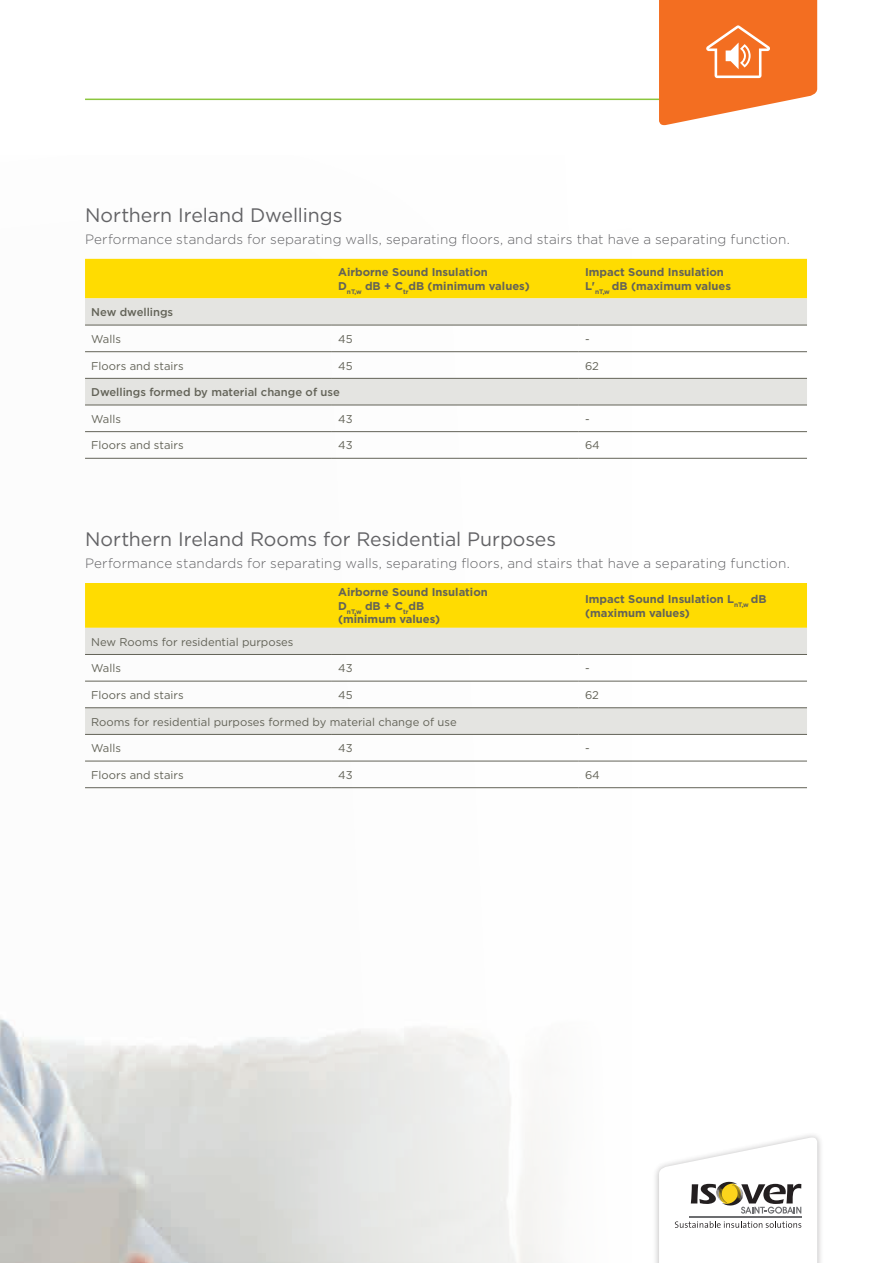
<style>
.page{position:relative;width:893px;height:1263px;background:#fff}
.page>*{position:absolute;margin:0;border:0;box-sizing:border-box;transform-origin:0 0}
.Table_Title{font:19.5px "Gotham";letter-spacing:-.005em;color:#636366}
.Body_Text_-_New{font:300 13.5px "Gotham";letter-spacing:.01em;color:#636366}
.Table_Body_-_new{font:11.25px "Gotham";color:#636358}
.Table_Header_-_New{font:700 11.25px/13.5px "Gotham";color:#636358}
.Table_Body_-_new-2{font:500 11.25px "Gotham";color:#636358}
</style>
<div class="page">
<img style="left:0;top:258px;width:631px;height:1005px">
<div style="left:85px;top:259px;width:722px;height:39px;background:#ffdc01"></div>
<svg style="left:85px;top:298px;width:722px;height:107px;fill:#e4e4e1"></svg>
<hr style="left:85px;top:351px;width:247px;height:1px;background:#636358">
<hr style="left:332px;top:351px;width:247px;height:1px;background:#636358">
<hr style="left:579px;top:351px;width:228px;height:1px;background:#636358">
<hr style="left:85px;top:431px;width:247px;height:1px;background:#636358">
<hr style="left:332px;top:431px;width:247px;height:1px;background:#636358">
<hr style="left:579px;top:431px;width:228px;height:1px;background:#636358">
<hr style="left:85px;top:458px;width:247px;height:1px;background:#636358">
<hr style="left:332px;top:458px;width:247px;height:1px;background:#636358">
<hr style="left:579px;top:458px;width:228px;height:1px;background:#636358">
<hr style="left:85px;top:325px;width:247px;height:1px;background:#636358">
<hr style="left:332px;top:325px;width:247px;height:1px;background:#636358">
<hr style="left:579px;top:325px;width:228px;height:1px;background:#636358">
<hr style="left:85px;top:378px;width:247px;height:1px;background:#636358">
<hr style="left:332px;top:378px;width:247px;height:1px;background:#636358">
<hr style="left:579px;top:378px;width:228px;height:1px;background:#636358">
<hr style="left:85px;top:405px;width:247px;height:1px;background:#636358">
<hr style="left:332px;top:405px;width:247px;height:1px;background:#636358">
<hr style="left:579px;top:405px;width:228px;height:1px;background:#636358">
<div style="left:85px;top:583px;width:722px;height:45px;background:#ffdc01"></div>
<svg style="left:85px;top:628px;width:722px;height:106px;fill:#e4e4e1"></svg>
<hr style="left:85px;top:681px;width:247px;height:1px;background:#636358">
<hr style="left:332px;top:681px;width:247px;height:1px;background:#636358">
<hr style="left:579px;top:681px;width:228px;height:1px;background:#636358">
<hr style="left:85px;top:761px;width:247px;height:1px;background:#636358">
<hr style="left:332px;top:761px;width:247px;height:1px;background:#636358">
<hr style="left:579px;top:761px;width:228px;height:1px;background:#636358">
<hr style="left:85px;top:787px;width:247px;height:1px;background:#636358">
<hr style="left:332px;top:787px;width:247px;height:1px;background:#636358">
<hr style="left:579px;top:787px;width:228px;height:1px;background:#636358">
<hr style="left:85px;top:654px;width:247px;height:1px;background:#636358">
<hr style="left:332px;top:654px;width:247px;height:1px;background:#636358">
<hr style="left:579px;top:654px;width:228px;height:1px;background:#636358">
<hr style="left:85px;top:707px;width:247px;height:1px;background:#636358">
<hr style="left:332px;top:707px;width:247px;height:1px;background:#636358">
<hr style="left:579px;top:707px;width:228px;height:1px;background:#636358">
<hr style="left:85px;top:734px;width:247px;height:1px;background:#636358">
<hr style="left:332px;top:734px;width:247px;height:1px;background:#636358">
<hr style="left:579px;top:734px;width:228px;height:1px;background:#636358">
<hr style="left:85px;top:99px;width:661px;height:1px;background:#8bc63e">
<div style="left:652px;top:1131px;width:172px;height:132px;background:#231f20;opacity:.3"></div>
<svg style="left:659px;top:1136px;width:158px;height:127px"></svg>
<svg style="left:659px;top:0;width:158px;height:126px"></svg>
<p class="Table_Title" style="left:85px;top:202px;width:259px">Northern Ireland Dwellings</p>
<p class="Body_Text_-_New" style="left:85px;top:231px;width:706px">Performance standards for separating walls, separating floors, and stairs that have a separating function.</p>
<p class="Table_Header_-_New" style="left:338px;top:266px;width:193px">Airborne Sound Insulation<br>D<sub>nT,w</sub> dB + C<sub>tr</sub>dB (minimum values)</p>
<p class="Table_Header_-_New" style="left:585px;top:266px;width:148px">Impact Sound Insulation<br>L'<sub>nT,w</sub> dB (maximum values</p>
<p class="Table_Body_-_new-2" style="left:91px;top:305px;width:84px">New dwellings</p>
<p class="Table_Body_-_new" style="left:91px;top:332px;width:31px">Walls</p>
<p class="Table_Body_-_new" style="left:338px;top:332px;width:16px">45</p>
<p class="Table_Body_-_new" style="left:585px;top:332px;width:6px">-</p>
<p class="Table_Body_-_new" style="left:91px;top:358px;width:94px">Floors and stairs</p>
<p class="Table_Body_-_new" style="left:338px;top:358px;width:16px">45</p>
<p class="Table_Body_-_new" style="left:585px;top:358px;width:16px">62</p>
<p class="Table_Body_-_new-2" style="left:91px;top:385px;width:250px">Dwellings formed by material change of use</p>
<p class="Table_Body_-_new" style="left:91px;top:412px;width:31px">Walls</p>
<p class="Table_Body_-_new" style="left:338px;top:412px;width:16px">43</p>
<p class="Table_Body_-_new" style="left:585px;top:412px;width:6px">-</p>
<p class="Table_Body_-_new" style="left:91px;top:438px;width:94px">Floors and stairs</p>
<p class="Table_Body_-_new" style="left:338px;top:438px;width:16px">43</p>
<p class="Table_Body_-_new" style="left:585px;top:438px;width:16px">64</p>
<p class="Table_Title" style="left:85px;top:527px;width:473px">Northern Ireland Rooms for Residential Purposes</p>
<p class="Body_Text_-_New" style="left:85px;top:555px;width:706px">Performance standards for separating walls, separating floors, and stairs that have a separating function.</p>
<p class="Table_Header_-_New" style="left:338px;top:586px;width:151px">Airborne Sound Insulation<br>D<sub>nT,w</sub> dB + C<sub>tr</sub>dB<br>(minimum values)</p>
<p class="Table_Header_-_New" style="left:585px;top:592px;width:183px">Impact Sound Insulation L<sub>nT,w</sub> dB (maximum values)</p>
<p class="Table_Body_-_new" style="left:91px;top:634px;width:204px">New Rooms for residential purposes</p>
<p class="Table_Body_-_new" style="left:91px;top:661px;width:31px">Walls</p>
<p class="Table_Body_-_new" style="left:338px;top:661px;width:16px">43</p>
<p class="Table_Body_-_new" style="left:585px;top:661px;width:6px">-</p>
<p class="Table_Body_-_new" style="left:91px;top:688px;width:94px">Floors and stairs</p>
<p class="Table_Body_-_new" style="left:338px;top:688px;width:16px">45</p>
<p class="Table_Body_-_new" style="left:585px;top:688px;width:16px">62</p>
<p class="Table_Body_-_new" style="left:91px;top:714px;width:367px">Rooms for residential purposes formed by material change of use</p>
<p class="Table_Body_-_new" style="left:91px;top:741px;width:31px">Walls</p>
<p class="Table_Body_-_new" style="left:338px;top:741px;width:16px">43</p>
<p class="Table_Body_-_new" style="left:585px;top:741px;width:6px">-</p>
<p class="Table_Body_-_new" style="left:91px;top:768px;width:94px">Floors and stairs</p>
<p class="Table_Body_-_new" style="left:338px;top:768px;width:16px">43</p>
<p class="Table_Body_-_new" style="left:585px;top:768px;width:16px">64</p>
</div>
